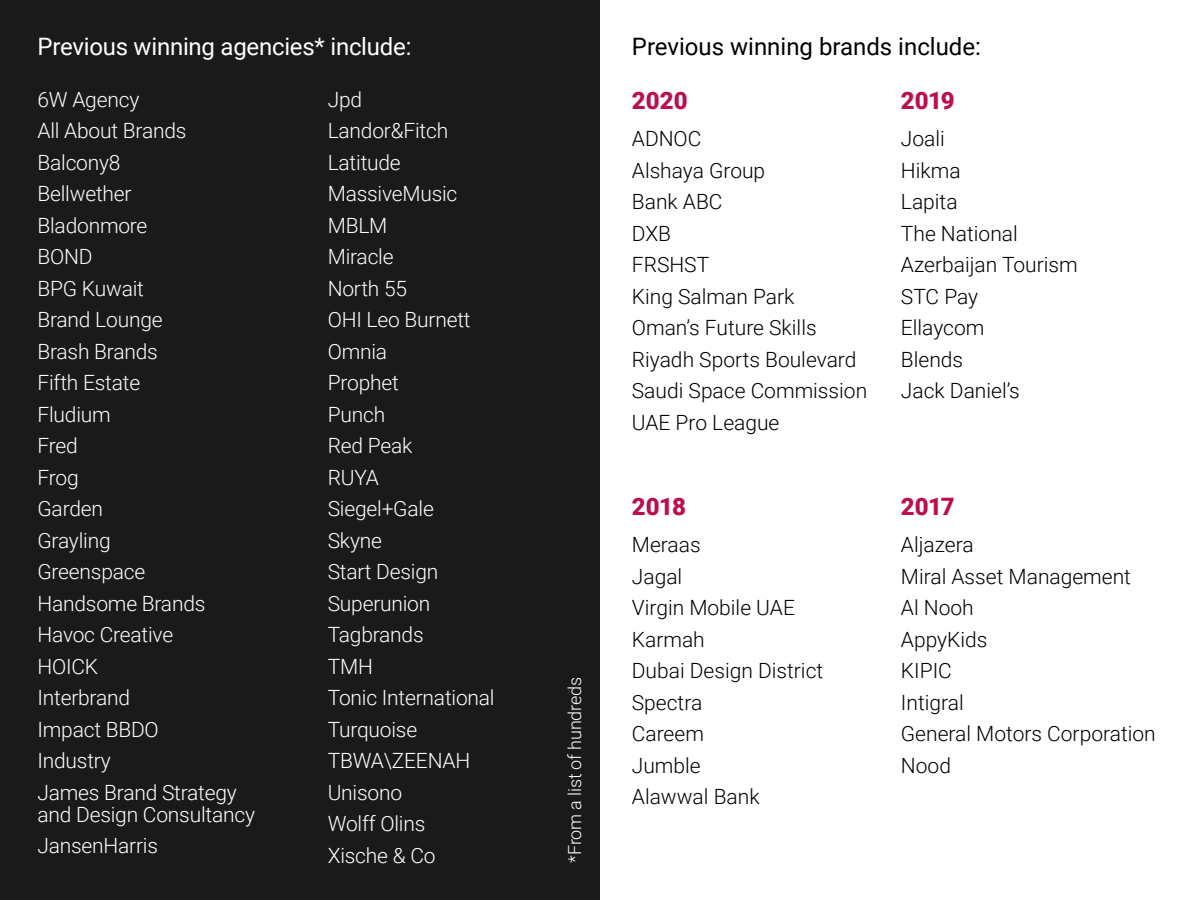
<style>
.page{position:relative;width:1200px;height:900px;background:#fff}
.page>*{position:absolute;margin:0;border:0;box-sizing:border-box;transform-origin:0 0}
.t1{font:24px "Roboto";letter-spacing:-.01em;color:#fff}
.t2{font:24px "Roboto";color:#000}
.t3{font:900 24px "Roboto";letter-spacing:-.01em;color:#bb0f4f}
.t4{font:300 21px/31.5px "Roboto";letter-spacing:-.01em;color:#fff}
.t5{font:300 21px/31.5px "Roboto";color:#000}
.t6{font:300 18px "Roboto";letter-spacing:-.01em;color:#fff}
</style>
<div class="page">
<div style="left:0;top:0;width:600px;height:900px;background:#1a1a1a"></div>
<p class="t1" style="left:37px;top:30px;width:375px">Previous winning agencies* include:</p>
<p class="t2" style="left:632px;top:30px;width:351px">Previous winning brands include:</p>
<p class="t4" style="left:38px;top:83px;width:201px">6W Agency<br>All About Brands<br>Balcony8<br>Bellwether<br>Bladonmore<br>BOND<br>BPG Kuwait<br>Brand Lounge<br>Brash Brands<br>Fifth Estate<br>Fludium<br>Fred<br>Frog<br>Garden<br>Grayling<br>Greenspace<br>Handsome Brands<br>Havoc Creative<br>HOICK<br>Interbrand<br>Impact BBDO<br>Industry<br>James Brand Strategy</p>
<p class="t4" style="left:38px;top:798px;width:219px">and Design Consultancy<br>JansenHarris</p>
<p class="t4" style="left:328px;top:83px;width:168px">Jpd<br>Landor&amp;Fitch<br>Latitude<br>MassiveMusic<br>MBLM<br>Miracle<br>North 55<br>OHI Leo Burnett<br>Omnia<br>Prophet<br>Punch<br>Red Peak<br>RUYA<br>Siegel+Gale<br>Skyne<br>Start Design<br>Superunion<br>Tagbrands<br>TMH<br>Tonic International<br>Turquoise<br>TBWA\ZEENAH<br>Unisono<br>Wolff Olins<br>Xische &amp; Co</p>
<p class="t6" style="left:562px;top:862px;width:187px;rotate:-90deg">*From a list of hundreds</p>
<p class="t3" style="left:632px;top:83px;width:57px">2020</p>
<p class="t5" style="left:632px;top:122px;width:237px">ADNOC<br>Alshaya Group<br>Bank ABC<br>DXB<br>FRSHST<br>King Salman Park<br>Oman’s Future Skills<br>Riyadh Sports Boulevard<br>Saudi Space Commission<br>UAE Pro League</p>
<p class="t3" style="left:632px;top:489px;width:56px">2018</p>
<p class="t5" style="left:632px;top:528px;width:193px">Meraas<br>Jagal<br>Virgin Mobile UAE<br>Karmah<br>Dubai Design District<br>Spectra<br>Careem<br>Jumble<br>Alawwal Bank</p>
<p class="t3" style="left:901px;top:83px;width:55px">2019</p>
<p class="t5" style="left:901px;top:122px;width:178px">Joali<br>Hikma<br>Lapita<br>The National<br>Azerbaijan Tourism<br>STC Pay<br>Ellaycom<br>Blends<br>Jack Daniel’s</p>
<p class="t3" style="left:901px;top:489px;width:55px">2017</p>
<p class="t5" style="left:901px;top:528px;width:256px">Aljazera<br>Miral Asset Management<br>Al Nooh<br>AppyKids<br>KIPIC<br>Intigral<br>General Motors Corporation<br>Nood</p>
</div>
